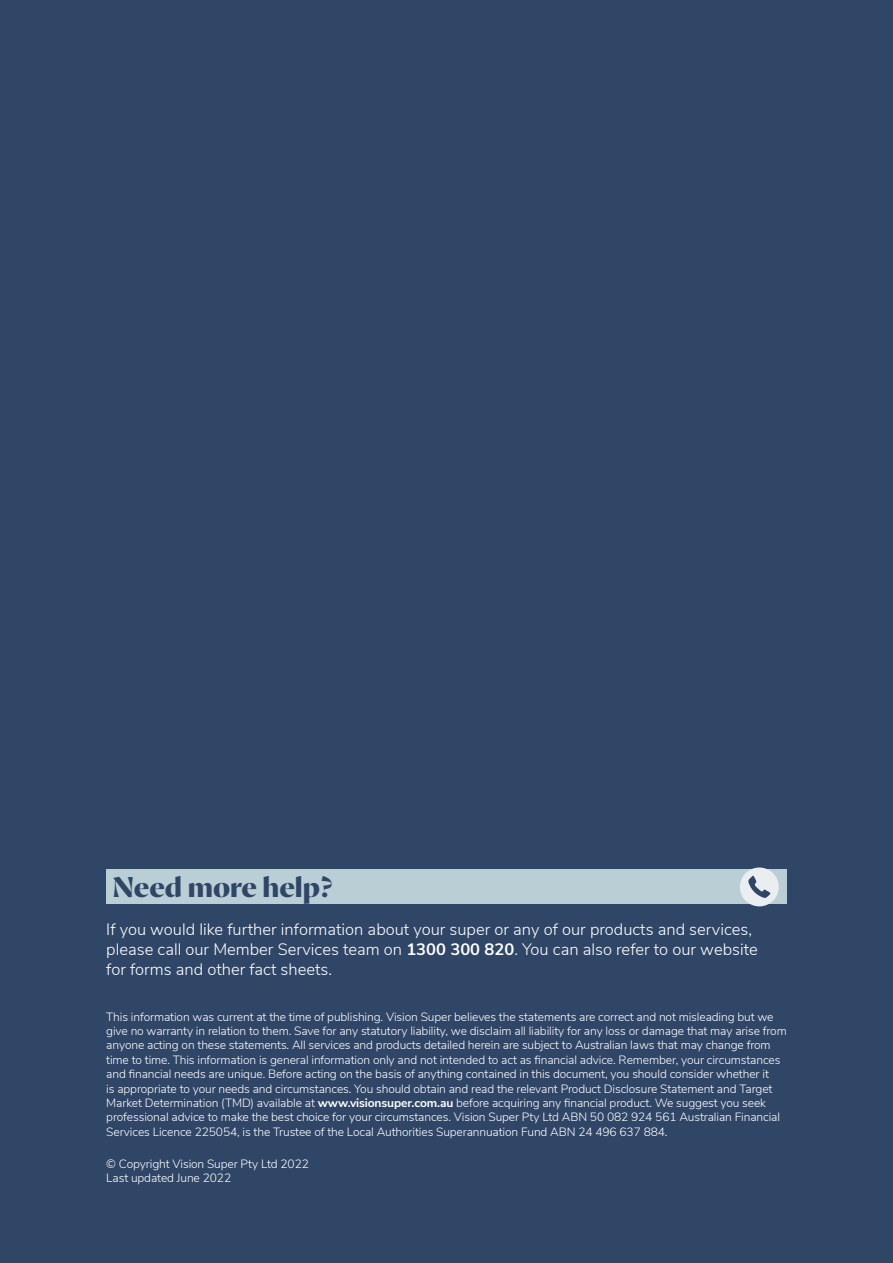
<style>
.page{position:relative;width:893px;height:1263px;background:#304666}
.page>*{position:absolute;margin:0;border:0;box-sizing:border-box;transform-origin:0 0}
.t1{font:800 28.5px "Proza Display";color:#304666}
.t2{font:300 16.5px/19.8px "Nunito Sans";color:#fff}
.t3{font:300 12px/14.4px "Nunito Sans";letter-spacing:-.01em;color:#fff}
.s1{font-weight:700}
</style>
<div class="page">
<div style="left:106px;top:870px;width:681px;height:34px;background:#baced6"></div>
<div style="left:740px;top:867px;width:39px;height:39px;background:#eaeef0;border-radius:50%"></div>
<svg style="left:748px;top:875px;width:23px;height:23px"></svg>
<h1 class="t1" style="left:113px;top:869px;width:222px">Need more help?</h1>
<h2 class="t2" style="left:106px;top:918px;width:653px">If you would like further information about your super or any of our products and services, please call our Member Services team on <span class="s1">1300 300 820</span>. You can also refer to our website for forms and other fact sheets.</h2>
<p class="t3" style="left:106px;top:1008px;width:682px">This information was current at the time of publishing. Vision Super believes the statements are correct and not misleading but we give no warranty in relation to them. Save for any statutory liability, we disclaim all liability for any loss or damage that may arise from anyone acting on these statements. All services and products detailed herein are subject to Australian laws that may change from time to time. This information is general information only and not intended to act as financial advice. Remember, your circumstances and financial needs are unique. Before acting on the basis of anything contained in this document, you should consider whether it<br>is appropriate to your needs and circumstances. You should obtain and read the relevant Product Disclosure Statement and Target Market Determination (TMD) available at <span class="s1">www.visionsuper.com.au</span> before acquiring any financial product. We suggest you seek professional advice to make the best choice for your circumstances. Vision Super Pty Ltd ABN 50 082 924 561 Australian Financial Services Licence 225054, is the Trustee of the Local Authorities Superannuation Fund ABN 24 496 637 884.</p>
<p class="t3" style="left:106px;top:1156px;width:204px">© Copyright Vision Super Pty Ltd 2022<br>Last updated June 2022</p>
</div>
